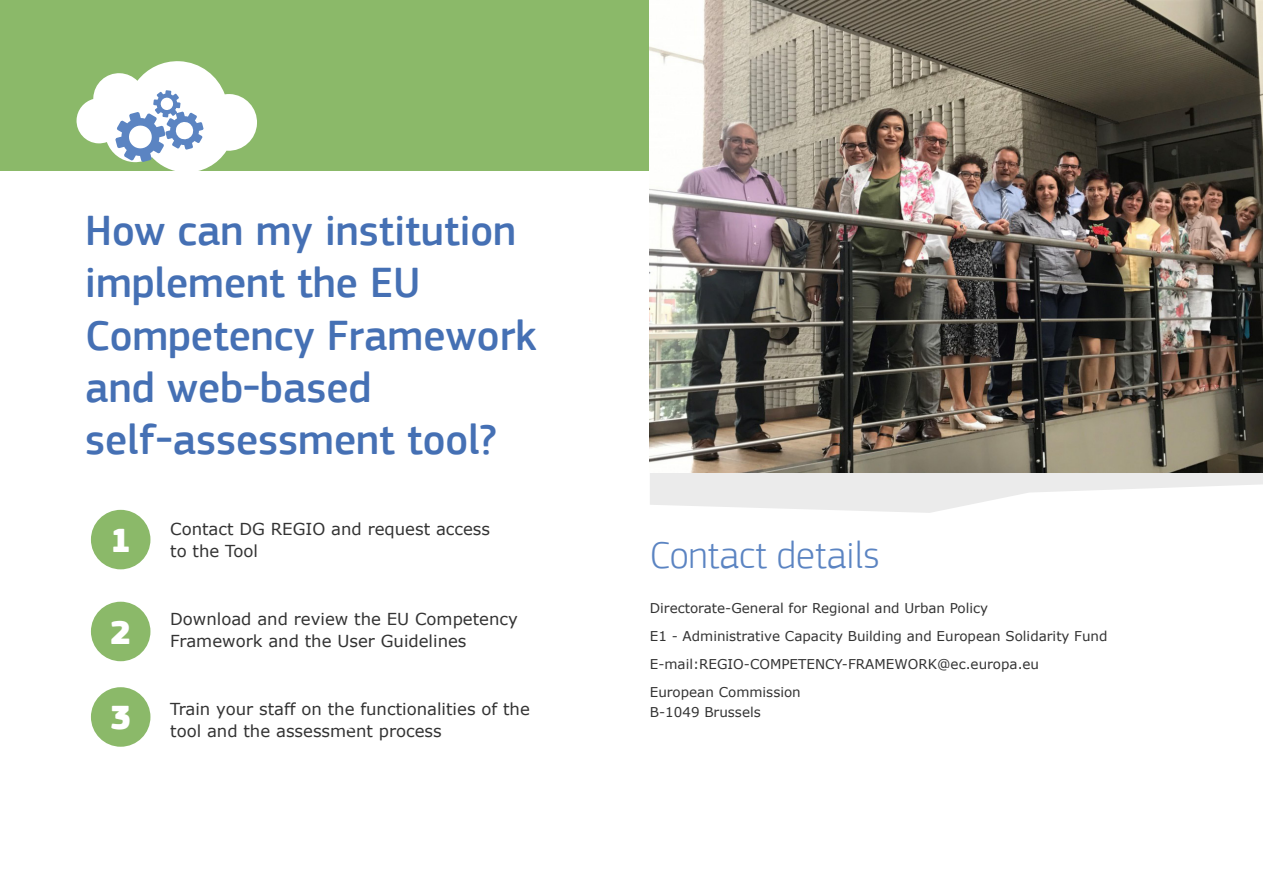
<style>
.page{position:relative;width:1263px;height:893px;background:#fff}
.page>*{position:absolute;margin:0;border:0;box-sizing:border-box;transform-origin:0 0}
.Titlu_capitol{font:500 43.5px/52.2px "PF Square Sans Pro";color:#4570b4}
.Titlu_capitol-2{font:300 39px "PF Square Sans Pro";color:#5b84c2}
.t1{font:900 34.5px "PF Square Sans Pro";color:#fff}
.Paragraph_number_bul{font:16.5px/22.5px "Verdana";color:#333}
.Paragraph_normal{font:13.5px "Verdana";color:#333}
</style>
<div class="page">
<div style="left:0;top:0;width:687px;height:170px;background:#8bb969"></div>
<svg style="left:650px;top:472px;width:613px;height:41px;fill:#ebebeb"></svg>
<img style="left:650px;top:0;width:613px;height:472px">
<div style="left:91px;top:602px;width:59px;height:59px;background:#8bb969;border-radius:50%"></div>
<div style="left:91px;top:687px;width:59px;height:60px;background:#8bb969;border-radius:50%"></div>
<div style="left:91px;top:510px;width:59px;height:59px;background:#8bb969;border-radius:50%"></div>
<svg style="left:76px;top:61px;width:182px;height:110px"></svg>
<p class="Titlu_capitol" style="left:85px;top:206px;width:453px">How can my institution implement the EU<br>Competency Framework and web-based self-assessment tool?</p>
<p class="t1" style="left:110px;top:519px;width:23px">1</p>
<p class="t1" style="left:110px;top:611px;width:23px">2</p>
<p class="t1" style="left:110px;top:696px;width:23px">3</p>
<p class="Paragraph_number_bul" style="left:170px;top:517px;width:321px">Contact DG REGIO and request access to the Tool</p>
<p class="Paragraph_number_bul" style="left:170px;top:607px;width:349px">Download and review the EU Competency<br>Framework and the User Guidelines</p>
<p class="Paragraph_number_bul" style="left:170px;top:697px;width:361px">Train your staff on the functionalities of the tool and the assessment process</p>
<p class="Titlu_capitol-2" style="left:650px;top:532px;width:231px">Contact details</p>
<p class="Paragraph_normal" style="left:650px;top:599px;width:340px">Directorate-General for Regional and Urban Policy</p>
<p class="Paragraph_normal" style="left:650px;top:627px;width:459px">E1 - Administrative Capacity Building and European Solidarity Fund</p>
<p class="Paragraph_normal" style="left:650px;top:655px;width:391px">E-mail:REGIO-COMPETENCY-FRAMEWORK@ec.europa.eu</p>
<p class="Paragraph_normal" style="left:650px;top:683px;width:152px">European Commission</p>
<p class="Paragraph_normal" style="left:650px;top:702px;width:112px">B-1049 Brussels</p>
</div>
